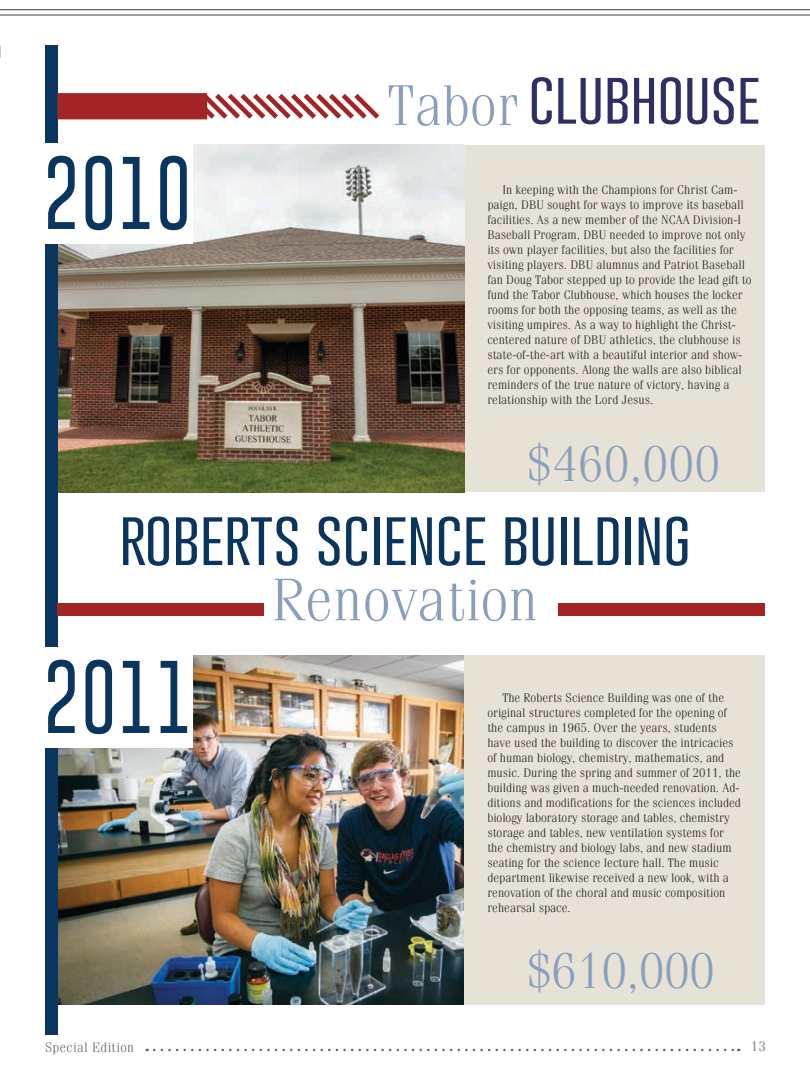
<style>
.page{position:relative;width:810px;height:1080px;background:#fff}
.page>*{position:absolute;margin:0;border:0;box-sizing:border-box;transform-origin:0 0}
.t1{font:300 79.25px "Gobold";letter-spacing:.02em;color:#0a355e;scale:.96 1}
.t2{font:300 60px "Gobold";color:#0a355e}
.t3{font:300 60px "Fenice";color:#8a9ebd}
.t4{font:300 57.5px "Gobold";color:#2d2f65}
.t5{font:300 50px "Fenice";letter-spacing:-.01em;color:#8a9ebd}
.t6{font:300 13.75px "Fenice";letter-spacing:.03em;color:#636466}
.t7{font:300 12.5px/15px "Fenice";color:#231f20}
.s1{font-family:"Fenice";color:#8a9ebd}
</style>
<div class="page">
<hr style="left:0;top:9px;width:810px;height:1px;background:#636466">
<svg style="left:154px;top:1049px;width:585px;height:2px"></svg>
<hr style="left:0;top:14px;width:810px;height:2px;background:#636466">
<img style="left:58px;top:655px;width:407px;height:350px">
<div style="left:465px;top:145px;width:300px;height:860px;background:#e7e2d6"></div>
<div style="left:61px;top:492px;width:707px;height:163px;background:#fff"></div>
<img style="left:58px;top:145px;width:407px;height:347px">
<div style="left:45px;top:45px;width:13px;height:990px;background:#0a355e"></div>
<div style="left:42px;top:648px;width:151px;height:100px;background:#fff"></div>
<div style="left:42px;top:144px;width:151px;height:100px;background:#fff"></div>
<div style="left:58px;top:93px;width:149px;height:26px;background:#a32425;border:1px solid #a32425"></div>
<svg style="left:185px;top:93px;width:195px;height:27px"></svg>
<div style="left:559px;top:603px;width:206px;height:12px;background:#a32425"></div>
<div style="left:58px;top:603px;width:206px;height:12px;background:#a32425"></div>
<h1 class="t1" style="left:43px;top:144px;width:156px">2010</h1>
<h3 class="t4" style="left:387px;top:62px;width:374px"><span class="s1">Tabor</span> CLUBHOUSE</h3>
<p class="t7" style="left:487px;top:182px;width:266px;text-indent:15px">In keeping with the Champions for Christ Cam&shy;paign, DBU sought for ways to improve its baseball facilities. As a new member of the NCAA Division-I Baseball Program, DBU needed to improve not only its own player facilities, but also the facilities for visiting players. DBU alumnus and Patriot Baseball fan Doug Tabor stepped up to provide the lead gift to fund the Tabor Clubhouse, which houses the locker rooms for both the opposing teams, as well as the visiting umpires. As a way to highlight the Christ&shy;centered nature of DBU athletics, the clubhouse is state-of-the-art with a beautiful interior and show&shy;ers for opponents. Along the walls are also biblical reminders of the true nature of victory, having a relationship with the Lord Jesus.</p>
<h3 class="t5" style="left:526px;top:435px;width:196px">$460,000</h3>
<h2 class="t2" style="left:119px;top:501px;width:573px">ROBERTS SCIENCE BUILDING</h2>
<h2 class="t3" style="left:272px;top:565px;width:268px">Renovation</h2>
<h1 class="t1" style="left:43px;top:648px;width:156px">2011</h1>
<p class="t7" style="left:487px;top:690px;width:255px;text-indent:15px">The Roberts Science Building was one of the original structures completed for the opening of the campus in 1965. Over the years, students have used the building to discover the intricacies of human biology, chemistry, mathematics, and music. During the spring and summer of 2011, the building was given a much-needed renovation. Ad&shy;ditions and modifications for the sciences included biology laboratory storage and tables, chemistry storage and tables, new ventilation systems for the chemistry and biology labs, and new stadium seating for the science lecture hall. The music department likewise received a new look, with a renovation of the choral and music composition rehearsal space.</p>
<h3 class="t5" style="left:526px;top:941px;width:191px">$610,000</h3>
<p class="t6" style="left:45px;top:1039px;width:91px">Special Edition</p>
<p class="t6" style="left:751px;top:1038px;width:16px">13</p>
</div>
